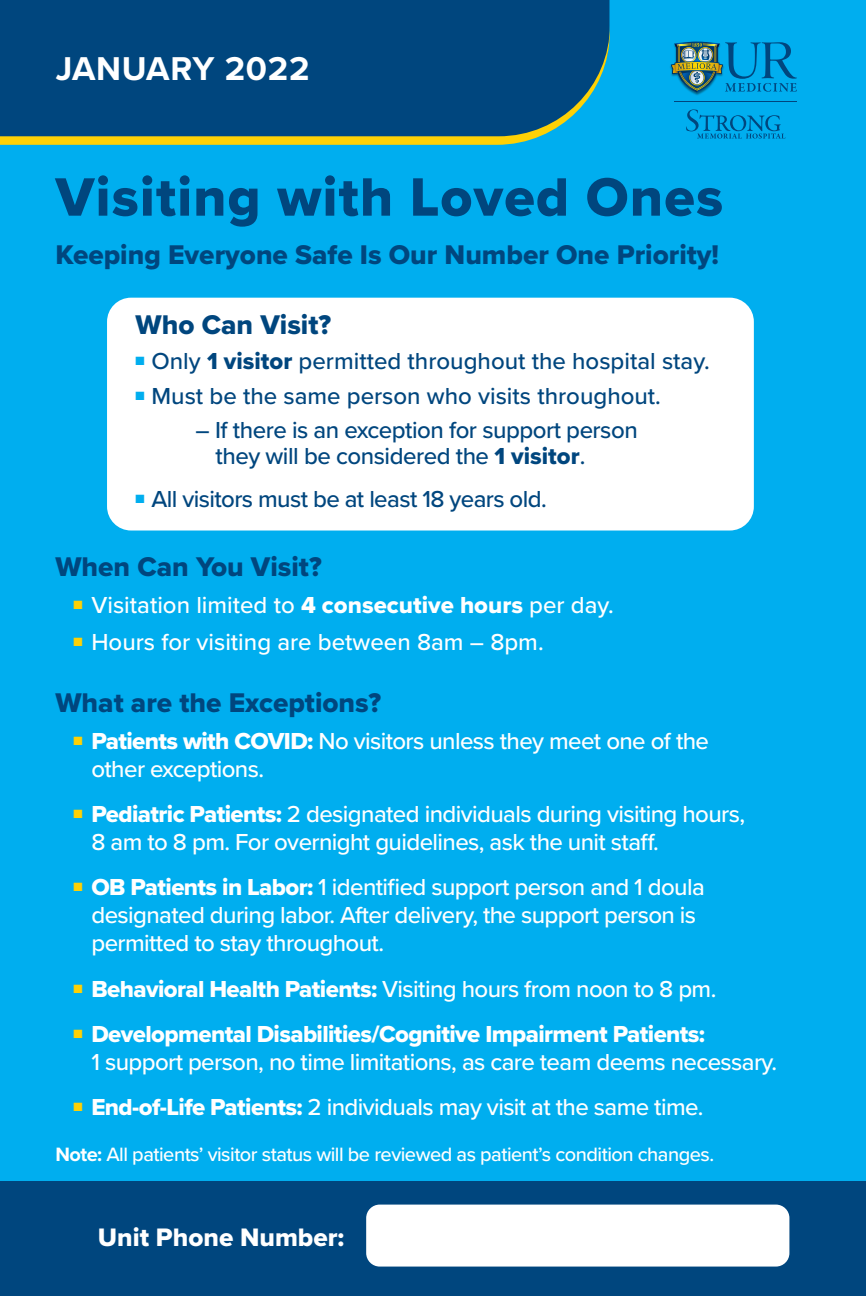
<style>
.page{position:relative;width:866px;height:1296px;background:#fff}
.page>*{position:absolute;margin:0;border:0;box-sizing:border-box;transform-origin:0 0}
.t1{font:56px "Proxima Nova Extrabld";letter-spacing:.02em;color:#00467e}
.t2{font:700 34.2px "Proxima Nova";letter-spacing:.02em;color:#fff}
.t3{font:28px "Proxima Nova Extrabld";color:#00467e}
.t4{font:26.2px "Proxima Nova Extrabld";color:#fff}
.t5{font:500 24px/28px "Proxima Nova";letter-spacing:-.025em;color:#fff}
.t6{font:500 24px/26px "Proxima Nova";letter-spacing:-.02em;color:#00467e}
.t7{font:500 24px "Proxima Nova";color:#00467e}
.t8{font:500 24px "Proxima Nova";color:#fff}
.t9{font:24px "Proxima Nova Extrabld";letter-spacing:-.025em;color:#fff}
.t10{font:500 20px "Proxima Nova";letter-spacing:-.025em;color:#fff}
.s1{font-family:"Proxima Nova Extrabld";font-weight:400}
.s2{font-weight:700}
</style>
<div class="page">
<div style="left:0;top:0;width:865px;height:1193px;background:#00aeef"></div>
<div style="left:0;top:0;width:609px;height:25px;background:#00467e"></div>
<svg style="left:0;top:25px;width:609px;height:120px;background:#115379"></svg>
<div style="left:0;top:1180px;width:865px;height:115px;background:#00467e"></div>
<div style="left:107px;top:297px;width:646px;height:233px;background:#fff;border-radius:24px"></div>
<div style="left:366px;top:1204px;width:423px;height:62px;background:#fff;border-radius:13px"></div>
<svg style="left:686px;top:109px;width:99px;height:30px"></svg>
<hr style="left:674px;top:101px;width:122px;height:1px;background:#00467e">
<img style="left:689px;top:41px;width:16px;height:54px">
<img style="left:670px;top:42px;width:126px;height:50px">
<h2 class="t2" style="left:56px;top:43px;width:255px">JANUARY 2022</h2>
<h1 class="t1" style="left:55px;top:155px;width:669px">Visiting with Loved Ones</h1>
<p class="t3" style="left:55px;top:233px;width:664px">Keeping Everyone Safe Is Our Number One Priority!</p>
<p class="t3" style="left:135px;top:304px;width:197px">Who Can Visit?</p>
<p class="t7" style="left:135px;top:343px;width:575px"><sup>■</sup> Only <span class="s1">1 visitor</span> permitted throughout the hospital stay.</p>
<p class="t7" style="left:135px;top:377px;width:526px"><sup>■</sup> Must be the same person who visits throughout.</p>
<p class="t6" style="left:215px;top:416px;width:423px;text-indent:-20px">– If there is an exception for support person they will be considered the <span class="s1">1 visitor</span>.</p>
<p class="t6" style="left:135px;top:484px;width:412px"><sup>■</sup> All visitors must be at least 18 years old.</p>
<p class="t3" style="left:55px;top:546px;width:268px">When Can You Visit?</p>
<p class="t8" style="left:73px;top:587px;width:541px"><sup>■</sup> Visitation limited to <span class="s1">4 consecutive hours</span> per day.</p>
<p class="t8" style="left:73px;top:623px;width:471px"><sup>■</sup> Hours for visiting are between 8am – 8pm.</p>
<p class="t3" style="left:55px;top:681px;width:327px">What are the Exceptions?</p>
<p class="t5" style="left:91px;top:725px;width:618px;text-indent:-18px"><sup>■</sup> <span class="s1">Patients with COVID:</span> No visitors unless they meet one of the other exceptions.</p>
<p class="t5" style="left:91px;top:799px;width:654px;text-indent:-18px"><sup>■</sup> <span class="s1">Pediatric Patients:</span> 2 designated individuals during visiting hours,<br>8 am to 8 pm. For overnight guidelines, ask the unit staff.</p>
<p class="t5" style="left:91px;top:872px;width:614px;text-indent:-18px"><sup>■</sup> <span class="s1">OB Patients in Labor:</span> 1 identified support person and 1 doula designated during labor. After delivery, the support person is permitted to stay throughout.</p>
<p class="t5" style="left:73px;top:973px;width:644px"><sup>■</sup> <span class="s1">Behavioral Health Patients:</span> Visiting hours from noon to 8 pm.</p>
<p class="t9" style="left:73px;top:1015px;width:633px"><sup>■</sup> Developmental Disabilities/Cognitive Impairment Patients:</p>
<p class="t5" style="left:91px;top:1047px;width:687px">1 support person, no time limitations, as care team deems necessary.</p>
<p class="t5" style="left:73px;top:1092px;width:631px"><sup>■</sup> <span class="s1">End-of-Life Patients:</span> 2 individuals may visit at the same time.</p>
<p class="t10" style="left:55px;top:1138px;width:660px"><span class="s2">Note:</span> All patients’ visitor status will be reviewed as patient’s condition changes.</p>
<p class="t4" style="left:98px;top:1217px;width:248px">Unit Phone Number:</p>
</div>
